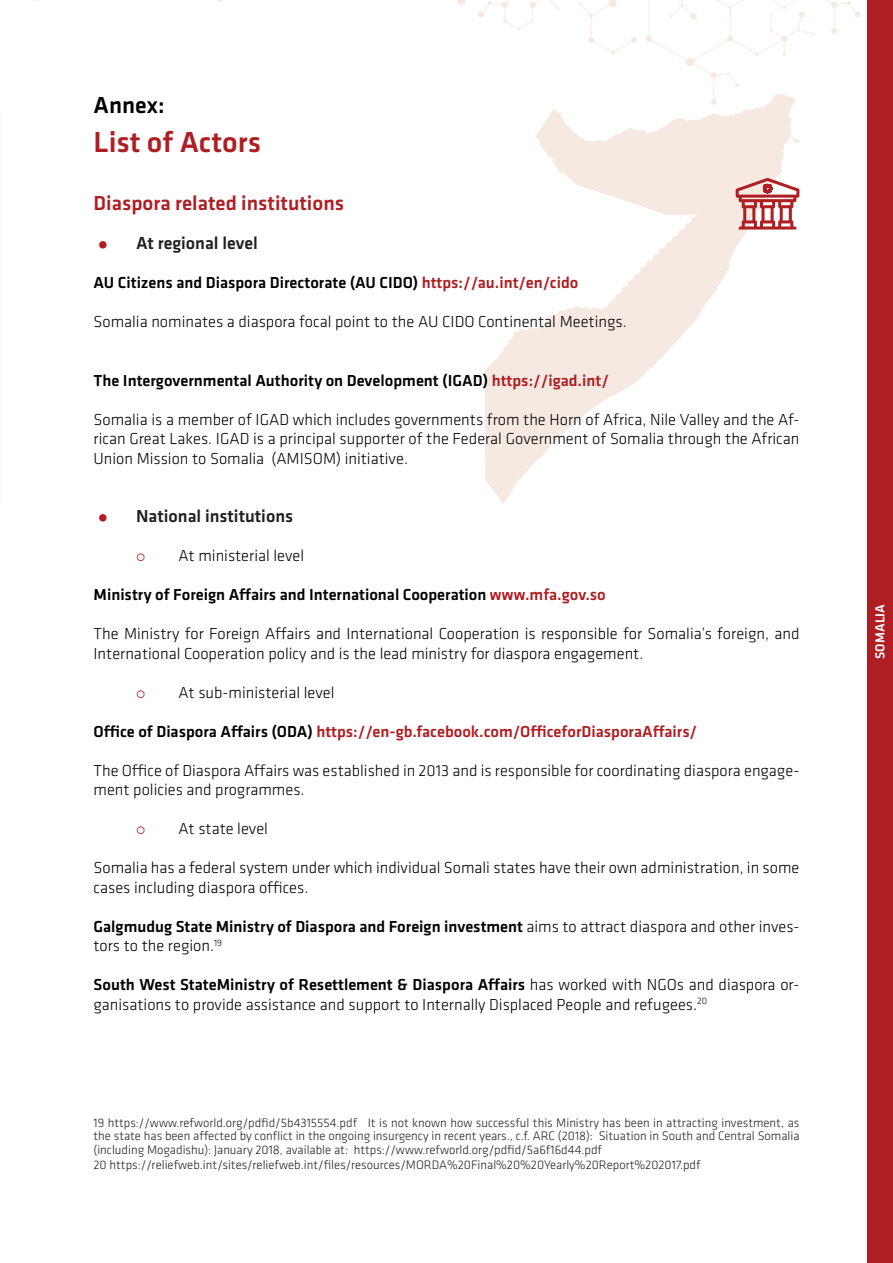
<style>
.page{position:relative;width:893px;height:1263px;background:#fff}
.page>*{position:absolute;margin:0;border:0;box-sizing:border-box;transform-origin:0 0}
.t1{font:500 30px "Klavika";color:#af1e22}
.t2{font:500 24px "Klavika";color:#000}
.Numbered_List{font:500 21px "Klavika";color:#af1e22}
.t3{font:500 18px "Klavika";color:#231f20}
.List_Paragraph{font:300 16.5px/19.5px "Klavika";color:#000}
.t4{font:500 16.5px/19.5px "Klavika";color:#000}
.t5{font:500 16.5px "Klavika";color:#af1e22}
.t6{font:500 13.5px "Klavika";color:#fff}
.Footnote{font:300 12.75px/13.5px "Klavika";color:#231f20;text-align:justify}
.s1{color:#af1e22}
.s2{color:#000}
.s3{font-weight:300}
.s4{font-weight:500}
</style>
<div class="page">
<div style="left:867px;top:0;width:26px;height:1263px;background:#af1e22"></div>
<svg style="left:578px;top:0;width:59px;height:55px"></svg>
<svg style="left:457px;top:0;width:102px;height:30px"></svg>
<svg style="left:646px;top:0;width:215px;height:94px"></svg>
<svg style="left:485px;top:94px;width:314px;height:411px"></svg>
<svg style="left:736px;top:178px;width:63px;height:52px"></svg>
<p class="t2" style="left:94px;top:88px;width:73px">Annex:</p>
<p class="t1" style="left:94px;top:121px;width:169px">List of Actors</p>
<p class="Numbered_List" style="left:94px;top:189px;width:252px">Diaspora related institutions</p>
<p class="t3" style="left:94px;top:231px;width:166px"><span class="s1">•</span> At regional level</p>
<p class="t4" style="left:94px;top:272px;width:486px">AU Citizens and Diaspora Directorate (AU CIDO) <span class="s1">https://au.int/en/cido</span></p>
<p class="List_Paragraph" style="left:94px;top:312px;width:535px">Somalia nominates a diaspora focal point to the AU CIDO Continental Meetings.</p>
<p class="t4" style="left:94px;top:370px;width:517px">The Intergovernmental Authority on Development (IGAD) <span class="s1">https://igad.int/</span></p>
<p class="List_Paragraph" style="left:94px;top:409px;width:707px;text-align:justify">Somalia is a member of IGAD which includes governments from the Horn of Africa, Nile Valley and the Af&shy;rican Great Lakes. IGAD is a principal supporter of the Federal Government of Somalia through the African Union Mission to Somalia (AMISOM) initiative.</p>
<p class="t3" style="left:94px;top:504px;width:201px"><span class="s1">•</span> National institutions</p>
<p class="List_Paragraph" style="left:179px;top:546px;width:127px">At ministerial level</p>
<p class="t4" style="left:94px;top:584px;width:514px">Ministry of Foreign Affairs and International Cooperation <span class="s1">www.mfa.gov.so</span></p>
<p class="List_Paragraph" style="left:94px;top:624px;width:707px">The Ministry for Foreign Affairs and International Cooperation is responsible for Somalia’s foreign, and<br>International Cooperation policy and is the lead ministry for diaspora engagement.</p>
<p class="List_Paragraph" style="left:179px;top:682px;width:157px">At sub-ministerial level</p>
<p class="t5" style="left:94px;top:720px;width:605px"><span class="s2">Office of Diaspora Affairs (ODA)</span> https://en-gb.facebook.com/OfficeforDiasporaAffairs/</p>
<p class="List_Paragraph" style="left:94px;top:760px;width:707px">The Office of Diaspora Affairs was established in 2013 and is responsible for coordinating diaspora engage&shy;ment policies and programmes.</p>
<p class="List_Paragraph" style="left:179px;top:819px;width:91px">At state level</p>
<p class="List_Paragraph" style="left:94px;top:858px;width:707px">Somalia has a federal system under which individual Somali states have their own administration, in some cases including diaspora offices.</p>
<p class="t4" style="left:94px;top:916px;width:707px">Galgmudug State Ministry of Diaspora and Foreign investment <span class="s3">aims to attract diaspora and other inves&shy;tors to the region.</span><sup>19</sup></p>
<p class="List_Paragraph" style="left:94px;top:975px;width:707px"><span class="s4">South West StateMinistry of Resettlement &amp; Diaspora Affairs</span> has worked with NGOs and diaspora or&shy;ganisations to provide assistance and support to Internally Displaced People and refugees.<sup>20</sup></p>
<p class="Footnote" style="left:94px;top:1116px;width:707px">19 https://www.refworld.org/pdfid/5b4315554.pdf It is not known how successful this Ministry has been in attracting investment, as the state has been affected by conflict in the ongoing insurgency in recent years., c.f. ARC (2018): Situation in South and Central Somalia (including Mogadishu): January 2018, available at: https://www.refworld.org/pdfid/5a6f16d44.pdf</p>
<p class="Footnote" style="left:94px;top:1158px;width:609px">20 https://reliefweb.int/sites/reliefweb.int/files/resources/MORDA%20Final%20%20Yearly%20Report%202017.pdf</p>
<p class="t6" style="left:871px;top:659px;width:56px;rotate:-90deg">SOMALIA</p>
</div>
